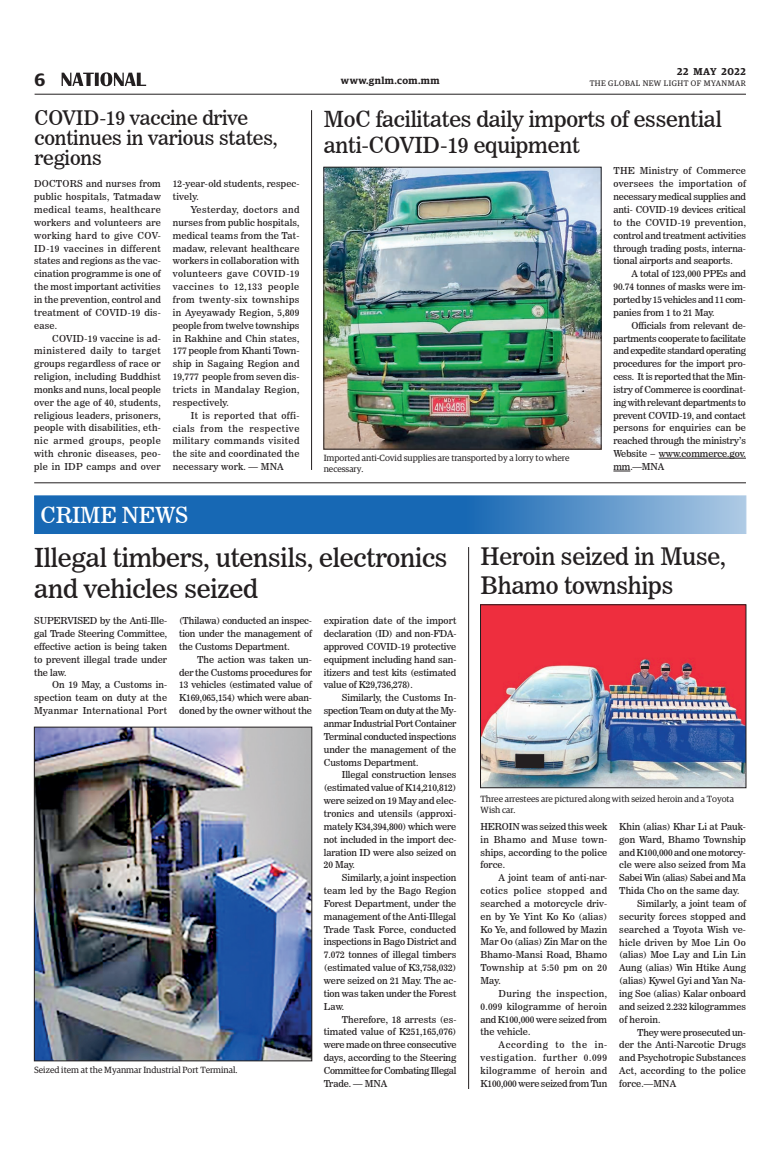
<style>
.page{position:relative;width:773px;height:1152px;background:#fff}
.page>*{position:absolute;margin:0;border:0;box-sizing:border-box;transform-origin:0 0}
._2_Clm_Head{font:26px/31.2px "News 706 BT Roman C";letter-spacing:-.01em;color:#231f20}
._2_Clm_Head-2{font:24px/28.8px "News 706 BT Roman C";letter-spacing:-.01em;color:#231f20}
._2_Clm_Head-3{font:22px/26.4px "News 706 BT Roman C";letter-spacing:-.01em;color:#231f20}
._2_Clm_Head-4{font:22px "News 706 BT Roman C";letter-spacing:-.01em;color:#fff}
._2_Clm_Head-5{font:20px/20px "News 706 BT Roman C";letter-spacing:-.01em;color:#231f20}
.t1{font:600 18px "Guardian Egyp";color:#231f20}
.t2{font:600 10px "Guardian Egyp";letter-spacing:.045em;color:#231f20}
._2nd_Body{font:9.5px/12.9px "News 706 BT Roman C";letter-spacing:-.005em;color:#231f20;text-align:justify}
.Normal_Para{font:9.5px/12.9px "News 706 BT Roman C";letter-spacing:.005em;color:#231f20;text-align:justify}
.t3{font:9px/10.8px "Guardian Egyp";color:#231f20}
.t4{font:8px "Guardian Egyp";letter-spacing:.06em;color:#231f20}
.s1{color:#221e1f}
</style>
<div class="page">
<hr style="left:35px;top:94px;width:711px;height:1px;background:#231f20">
<svg style="left:62px;top:72px;width:84px;height:14px"></svg>
<svg style="left:34px;top:496px;width:712px;height:38px;background:#357bbd"></svg>
<img style="left:482px;top:607px;width:262px;height:179px">
<div style="left:480px;top:605px;width:266px;height:183px;border:1px solid #231f20"></div>
<img style="left:36px;top:729px;width:274px;height:330px">
<div style="left:34px;top:727px;width:278px;height:334px;border:1px solid #231f20"></div>
<hr style="left:34px;top:483px;width:712px;height:1px;background:#231f20">
<hr style="left:658px;top:458px;width:88px;height:1px;background:#221e1f">
<svg style="left:613px;top:471px;width:17px;height:1px"></svg>
<img style="left:326px;top:169px;width:273px;height:278px">
<div style="left:324px;top:167px;width:277px;height:282px;border:1px solid #231f20"></div>
<hr style="left:311px;top:110px;width:1px;height:360px;background:#231f20">
<div style="left:516px;top:755px;width:27px;height:12px;background:#231f20"></div>
<div style="left:515px;top:754px;width:29px;height:14px;border:1px solid #231f20"></div>
<svg style="left:641px;top:666px;width:7px;height:3px"></svg>
<svg style="left:662px;top:668px;width:7px;height:3px"></svg>
<svg style="left:683px;top:669px;width:8px;height:2px"></svg>
<hr style="left:468px;top:547px;width:1px;height:542px;background:#231f20">
<h3 class="t1" style="left:35px;top:67px;width:12px">6</h3>
<p class="_2_Clm_Head-5" style="left:35px;top:108px;width:245px">COVID-19 vaccine drive continues in various states, regions</p>
<p class="Normal_Para" style="left:34px;top:177px;width:128px">DOCTORS and nurses from public hospitals, Tatmadaw medical teams, healthcare workers and volunteers are working hard to give COV-ID-19 vaccines in different states and regions as the vac&shy;cination programme is one of the most important activities in the prevention, control and treatment of COVID-19 dis&shy;ease.</p>
<p class="_2nd_Body" style="left:34px;top:332px;width:128px;text-indent:18px">COVID-19 vaccine is ad&shy;ministered daily to target groups regardless of race or religion, including Buddhist monks and nuns, local people over the age of 40, students, religious leaders, prisoners, people with disabilities, eth&shy;nic armed groups, people with chronic diseases, peo&shy;ple in IDP camps and over</p>
<p class="_2nd_Body" style="left:173px;top:177px;width:128px">12-year-old students, respec&shy;tively.</p>
<p class="_2nd_Body" style="left:173px;top:203px;width:128px;text-indent:18px">Yesterday, doctors and nurses from public hospitals, medical teams from the Tat&shy;madaw, relevant healthcare workers in collaboration with volunteers gave COVID-19 vaccines to 12,133 people from twenty-six townships in Ayeyawady Region, 5,809 people from twelve townships in Rakhine and Chin states, 177 people from Khanti Town&shy;ship in Sagaing Region and 19,777 people from seven dis&shy;tricts in Mandalay Region, respectively.</p>
<p class="_2nd_Body" style="left:173px;top:409px;width:128px;text-indent:18px">It is reported that offi&shy;cials from the respective military commands visited the site and coordinated the necessary work. — MNA</p>
<p class="_2_Clm_Head-4" style="left:41px;top:502px;width:149px">CRIME NEWS</p>
<p class="t2" style="left:677px;top:64px;width:70px">22 MAY 2022</p>
<p class="t2" style="left:341px;top:73px;width:100px">www.gnlm.com.mm</p>
<p class="t4" style="left:589px;top:78px;width:158px">THE GLOBAL NEW LIGHT OF MYANMAR</p>
<p class="_2_Clm_Head-3" style="left:324px;top:106px;width:399px">MoC facilitates daily imports of essential anti-COVID-19 equipment</p>
<p class="t3" style="left:323px;top:452px;width:247px">Imported anti-Covid supplies are transported by a lorry to where necessary.</p>
<p class="Normal_Para" style="left:613px;top:165px;width:134px">THE Ministry of Commerce oversees the importation of necessary medical supplies and anti- COVID-19 devices critical to the COVID-19 prevention, control and treatment activities through trading posts, interna&shy;tional airports and seaports.</p>
<p class="_2nd_Body" style="left:613px;top:267px;width:134px;text-indent:18px">A total of 123,000 PPEs and 90.74 tonnes of masks were im&shy;ported by 15 vehicles and 11 com&shy;panies from 1 to 21 May.</p>
<p class="_2nd_Body" style="left:613px;top:319px;width:134px;text-indent:18px">Officials from relevant de&shy;partments cooperate to facilitate and expedite standard operating procedures for the import pro&shy;cess. It is reported that the Min&shy;istry of Commerce is coordinat&shy;ing with relevant departments to prevent COVID-19, and contact persons for enquiries can be reached through the ministry’s Website – <span class="s1">www.commerce.gov. mm</span>.—MNA</p>
<p class="_2_Clm_Head" style="left:34px;top:542px;width:415px">Illegal timbers, utensils, electronics and vehicles seized</p>
<p class="_2nd_Body" style="left:324px;top:614px;width:134px">expiration date of the import declaration (ID) and non-FDA&shy;approved COVID-19 protective equipment including hand san&shy;itizers and test kits (estimated value of K29,736,278).</p>
<p class="_2nd_Body" style="left:324px;top:691px;width:134px;text-indent:18px">Similarly, the Customs In&shy;spection Team on duty at the My&shy;anmar Industrial Port Container Terminal conducted inspections under the management of the Customs Department.</p>
<p class="_2nd_Body" style="left:324px;top:769px;width:134px;text-indent:18px">Illegal construction lenses (estimated value of K14,210,812) were seized on 19 May and elec&shy;tronics and utensils (approxi&shy;mately K34,394,800) which were not included in the import dec&shy;laration ID were also seized on 20 May.</p>
<p class="_2nd_Body" style="left:324px;top:871px;width:134px;text-indent:18px">Similarly, a joint inspection team led by the Bago Region Forest Department, under the management of the Anti-Illegal Trade Task Force, conducted inspections in Bago District and 7.072 tonnes of illegal timbers (estimated value of K3,758,032) were seized on 21 May. The ac&shy;tion was taken under the Forest Law.</p>
<p class="_2nd_Body" style="left:324px;top:1013px;width:134px;text-indent:18px">Therefore, 18 arrests (es&shy;timated value of K251,165,076) were made on three consecutive days, according to the Steering Committee for Combating Illegal Trade. — MNA</p>
<p class="Normal_Para" style="left:34px;top:614px;width:134px">SUPERVISED by the Anti-Ille&shy;gal Trade Steering Committee, effective action is being taken to prevent illegal trade under the law.</p>
<p class="_2nd_Body" style="left:34px;top:679px;width:134px;text-indent:18px">On 19 May, a Customs in&shy;spection team on duty at the Myanmar International Port</p>
<p class="_2nd_Body" style="left:179px;top:614px;width:134px">(Thilawa) conducted an inspec&shy;tion under the management of the Customs Department.</p>
<p class="_2nd_Body" style="left:179px;top:653px;width:134px;text-indent:18px">The action was taken un&shy;der the Customs procedures for 13 vehicles (estimated value of K169,065,154) which were aban&shy;doned by the owner without the</p>
<p class="t3" style="left:34px;top:1064px;width:205px">Seized item at the Myanmar Industrial Port Terminal.</p>
<p class="_2_Clm_Head-2" style="left:480px;top:542px;width:247px">Heroin seized in Muse,<br>Bhamo townships</p>
<p class="t3" style="left:480px;top:793px;width:255px">Three arrestees are pictured along with seized heroin and a Toyota<br>Wish car.</p>
<p class="Normal_Para" style="left:480px;top:820px;width:128px">HEROIN was seized this week in Bhamo and Muse town&shy;ships, according to the police force.</p>
<p class="_2nd_Body" style="left:480px;top:871px;width:128px;text-indent:18px">A joint team of anti-nar&shy;cotics police stopped and searched a motorcycle driv&shy;en by Ye Yint Ko Ko (alias)<br>Ko Ye, and followed by Mazin Mar Oo (alias) Zin Mar on the Bhamo-Mansi Road, Bhamo Township at 5:50 pm on 20<br>May.</p>
<p class="_2nd_Body" style="left:480px;top:987px;width:128px;text-indent:18px">During the inspection, 0.099 kilogramme of heroin and K100,000 were seized from the vehicle.</p>
<p class="_2nd_Body" style="left:480px;top:1038px;width:128px;text-indent:18px">According to the in&shy;vestigation. further 0.099 kilogramme of heroin and K100,000 were seized from Tun</p>
<p class="_2nd_Body" style="left:619px;top:820px;width:128px">Khin (alias) Khar Li at Pauk&shy;gon Ward, Bhamo Township and K100,000 and one motorcy&shy;cle were also seized from Ma Sabei Win (alias) Sabei and Ma Thida Cho on the same day.</p>
<p class="_2nd_Body" style="left:619px;top:897px;width:128px;text-indent:18px">Similarly, a joint team of security forces stopped and searched a Toyota Wish ve&shy;hicle driven by Moe Lin Oo (alias) Moe Lay and Lin Lin Aung (alias) Win Htike Aung (alias) Kywel Gyi and Yan Na&shy;ing Soe (alias) Kalar onboard and seized 2.232 kilogrammes of heroin.</p>
<p class="_2nd_Body" style="left:619px;top:1026px;width:128px;text-indent:18px">They were prosecuted un&shy;der the Anti-Narcotic Drugs and Psychotropic Substances Act, according to the police force.—MNA</p>
</div>
